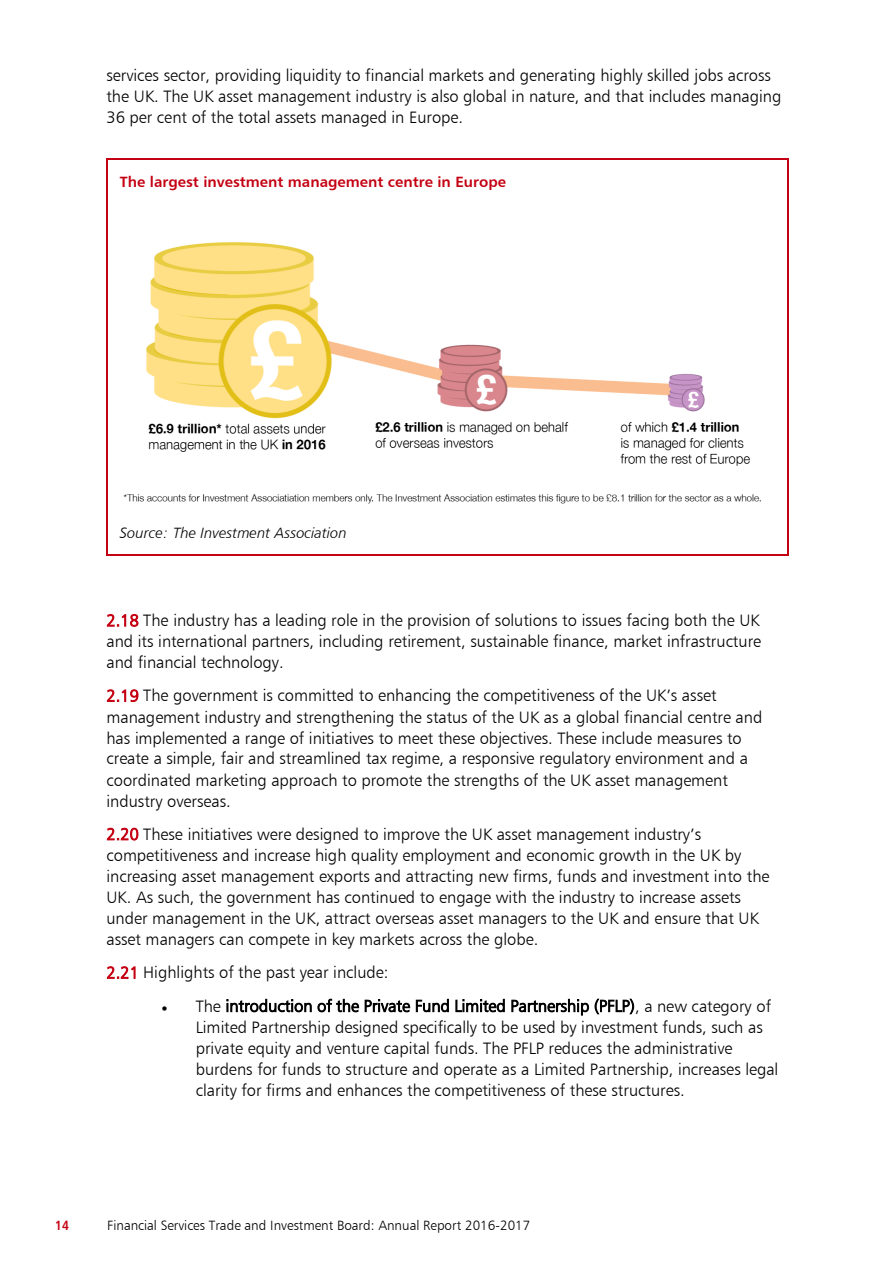
<style>
.page{position:relative;width:893px;height:1263px;background:#fff}
.page>*{position:absolute;margin:0;border:0;box-sizing:border-box;transform-origin:0 0}
.t1{font:16.5px/21px "Humanist 777 BT Light B2";color:#000}
.t2{font:15px "Humanist 777 BT Bold B2";color:#c40012}
.t3{font:15px "Humanist 777 BT Light Italic B";color:#000}
.t4{font:13.5px "Humanist 777 BT Light B2";color:#000}
.t5{font:13.5px "Humanist 777 BT Bold Condensed B";color:#c40012}
.s1{color:#c40012}
.s2{font-family:"Humanist 777 BT Light B3"}
</style>
<div class="page">
<img style="left:123px;top:242px;width:638px;height:262px">
<svg style="left:106px;top:158px;width:2px;height:14px"></svg>
<hr style="left:108px;top:158px;width:679px;height:2px;background:#c40012">
<svg style="left:787px;top:158px;width:1px;height:14px"></svg>
<hr style="left:106px;top:172px;width:2px;height:382px;background:#c40012">
<hr style="left:108px;top:554px;width:679px;height:2px;background:#c40012">
<hr style="left:787px;top:172px;width:1px;height:382px;background:#c40012">
<p class="t1" style="left:106px;top:64px;width:676px">services sector, providing liquidity to financial markets and generating highly skilled jobs across the UK. The UK asset management industry is also global in nature, and that includes managing<br>36 per cent of the total assets managed in Europe.</p>
<p class="t2" style="left:120px;top:172px;width:388px">The largest investment management centre in Europe</p>
<p class="t3" style="left:120px;top:524px;width:228px">Source: The Investment Association</p>
<p class="t1" style="left:106px;top:610px;width:656px;text-align:justify"><span class="s1">2.18</span> The industry has a leading role in the provision of solutions to issues facing both the UK and its international partners, including retirement, sustainable finance, market infrastructure and financial technology.</p>
<p class="t1" style="left:106px;top:685px;width:657px"><span class="s1">2.19</span> The government is committed to enhancing th<span class="s2">e competitiveness of the UK’s asset </span>management industry and strengthening the status of the UK as a global financial centre and has implemented a range of initiatives to meet these objectives. These include measures to create a simple, fair and streamlined tax regime, a responsive regulatory environment and a coordinated marketing approach to promote the strengths of the UK asset management industry overseas.</p>
<p class="t1" style="left:106px;top:823px;width:664px"><span class="s1">2.20</span> <span class="s2">These initiatives were designed to improve the UK asset management industry’s </span>competitiveness and increase high quality employment and economic growth in the UK by increasing asset management exports and attracting new firms, funds and investment into the UK. As such, the government has continued to engage with the industry to increase assets under management in the UK, attract overseas asset managers to the UK and ensure that UK asset managers can compete in key markets across the globe.</p>
<p class="t1" style="left:106px;top:962px;width:284px"><span class="s1">2.21</span> Highlights of the past year include:</p>
<p class="t1" style="left:196px;top:995px;width:584px;text-indent:-34px">• The introduction of the Private Fund Limited Partnership (PFLP), a new category of Limited Partnership designed specifically to be used by investment funds, such as private equity and venture capital funds. The PFLP reduces the administrative burdens for funds to structure and operate as a Limited Partnership, increases legal clarity for firms and enhances the competitiveness of these structures.</p>
<p class="t5" style="left:55px;top:1217px;width:15px">14</p>
<p class="t4" style="left:107px;top:1217px;width:425px">Financial Services Trade and Investment Board: Annual Report 2016-2017</p>
</div>
